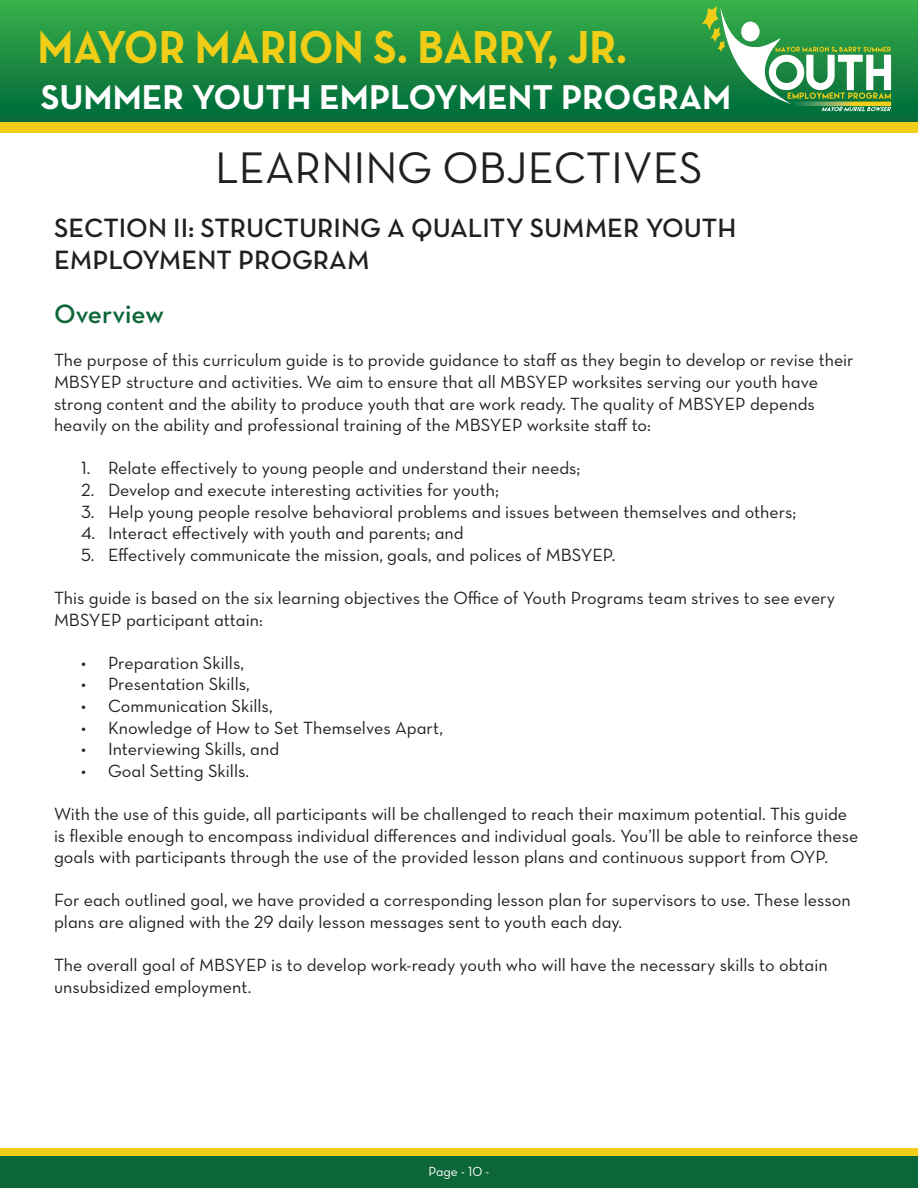
<style>
.page{position:relative;width:918px;height:1188px;background:#fff}
.page>*{position:absolute;margin:0;border:0;box-sizing:border-box;transform-origin:0 0}
.t1{font:700 47.1px "Neutra Text";color:#f0ce17;scale:.92 1}
.t2{font:45px "Neutra Text Book Alt";color:#231f20}
.t3{font:700 35.1px "Neutra Text";color:#fff}
.t4{font:27px/32.4px "Neutra Text Demi Alt";color:#231f20}
.t5{font:27px "Neutra Text Demi Alt";color:#0c6638}
.t6{font:18px/21.6px "Neutra Text Book Alt";color:#231f20}
.t7{font:13.5px "Neutra Text Book Alt";color:#fff}
</style>
<div class="page">
<div style="left:0;top:0;width:918px;height:126px;background:linear-gradient(to bottom,#39b14a,#006639)"></div>
<div style="left:0;top:122px;width:918px;height:11px;background:#f0ce17"></div>
<svg style="left:702px;top:6px;width:189px;height:105px"></svg>
<svg style="left:790px;top:102px;width:101px;height:4px"></svg>
<div style="left:0;top:1154px;width:918px;height:34px;background:#0c6638"></div>
<div style="left:0;top:1148px;width:918px;height:8px;background:#f0ce17"></div>
<h1 class="t1" style="left:38px;top:18px;width:642px">MAYOR MARION S. BARRY, JR.</h1>
<h3 class="t3" style="left:41px;top:75px;width:692px">SUMMER YOUTH EMPLOYMENT PROGRAM</h3>
<h2 class="t2" style="left:215px;top:140px;width:489px">LEARNING OBJECTIVES</h2>
<h3 class="t4" style="left:54px;top:211px;width:684px">SECTION II: STRUCTURING A QUALITY SUMMER YOUTH<br>EMPLOYMENT PROGRAM</h3>
<h3 class="t5" style="left:54px;top:297px;width:111px">Overview</h3>
<p class="t6" style="left:54px;top:349px;width:801px">The purpose of this curriculum guide is to provide guidance to staff as they begin to develop or revise their MBSYEP structure and activities. We aim to ensure that all MBSYEP worksites serving our youth have strong content and the ability to produce youth that are work ready. The quality of MBSYEP depends heavily on the ability and professional training of the MBSYEP worksite staff to:</p>
<p class="t6" style="left:81px;top:457px;width:501px">1. Relate effectively to young people and understand their needs;</p>
<p class="t6" style="left:81px;top:479px;width:419px">2. Develop and execute interesting activities for youth;</p>
<p class="t6" style="left:81px;top:500px;width:717px">3. Help young people resolve behavioral problems and issues between themselves and others;</p>
<p class="t6" style="left:81px;top:522px;width:384px">4. Interact effectively with youth and parents; and</p>
<p class="t6" style="left:81px;top:543px;width:536px">5. Effectively communicate the mission, goals, and polices of MBSYEP.</p>
<p class="t6" style="left:54px;top:587px;width:783px">This guide is based on the six learning objectives the Office of Youth Programs team strives to see every<br>MBSYEP participant attain:</p>
<p class="t6" style="left:81px;top:651px;width:165px">• Preparation Skills,</p>
<p class="t6" style="left:81px;top:673px;width:170px">• Presentation Skills,</p>
<p class="t6" style="left:81px;top:695px;width:193px">• Communication Skills,</p>
<p class="t6" style="left:81px;top:716px;width:364px">• Knowledge of How to Set Themselves Apart,</p>
<p class="t6" style="left:81px;top:738px;width:200px">• Interviewing Skills, and</p>
<p class="t6" style="left:81px;top:759px;width:170px">• Goal Setting Skills.</p>
<p class="t6" style="left:54px;top:803px;width:806px">With the use of this guide, all participants will be challenged to reach their maximum potential. This guide is flexible enough to encompass individual differences and individual goals. You’ll be able to reinforce these goals with participants through the use of the provided lesson plans and continuous support from OYP.</p>
<p class="t6" style="left:54px;top:889px;width:798px">For each outlined goal, we have provided a corresponding lesson plan for supervisors to use. These lesson plans are aligned with the 29 daily lesson messages sent to youth each day.</p>
<p class="t6" style="left:54px;top:954px;width:775px">The overall goal of MBSYEP is to develop work-ready youth who will have the necessary skills to obtain unsubsidized employment.</p>
<p class="t7" style="left:429px;top:1163px;width:62px">Page - 10 -</p>
</div>
